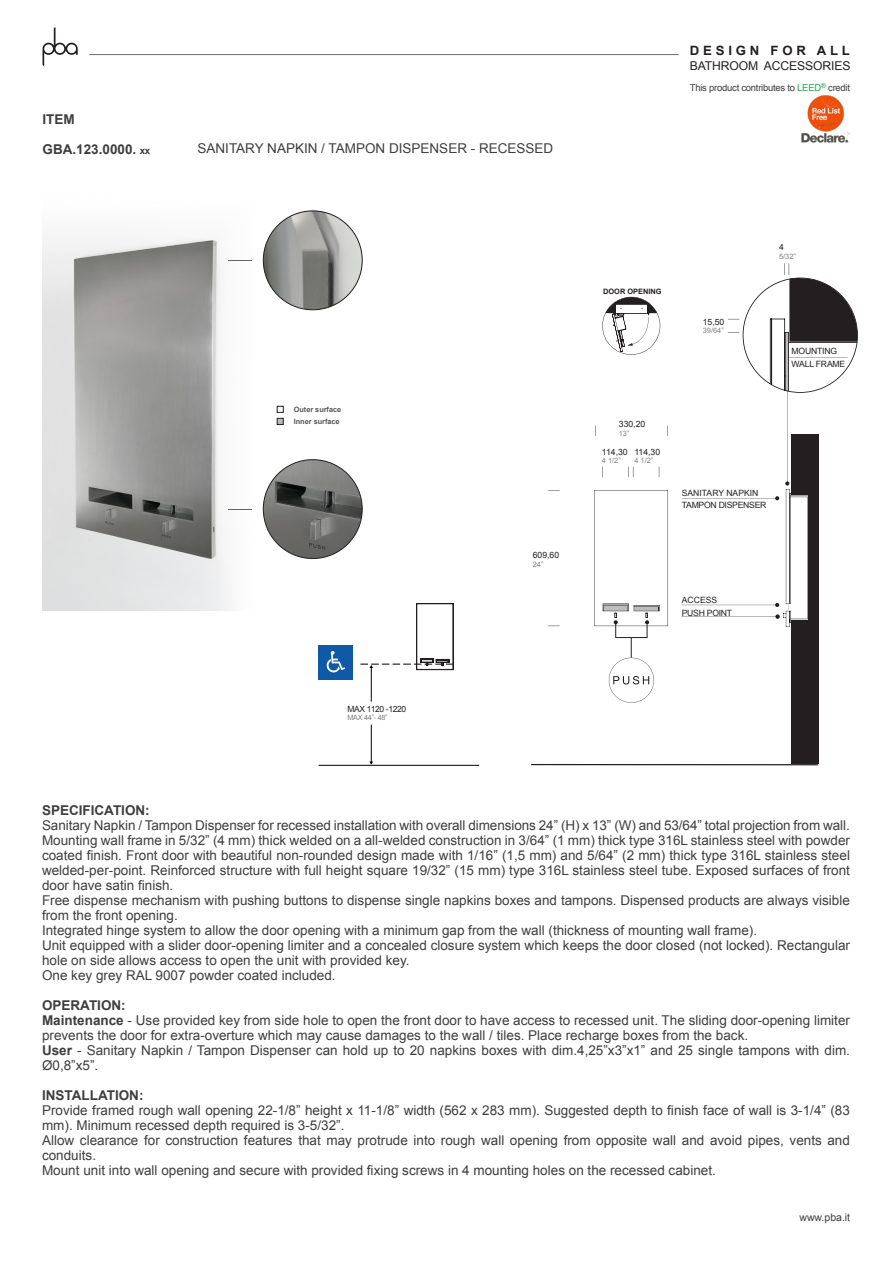
<style>
.page{position:relative;width:893px;height:1263px;background:#fff}
.page>*{position:absolute;margin:0;border:0;box-sizing:border-box;transform-origin:0 0}
.t1{font:13.5px/15px "Arial";color:#3e3e3f}
.t2{font:700 13.5px "Arial";color:#3e3e3f}
.t3{font:700 12.9px "Arial";letter-spacing:.285em;color:#231f20}
.t4{font:12.15px "Arial";letter-spacing:-.01em;color:#231f20}
.t5{font:10.5px "Arial";color:#3e3e3f}
.t6{font:9.45px "Arial";letter-spacing:-.025em;color:#3e3e3f}
.t7{font:8.7px "Arial";letter-spacing:-.02em;color:#231f20}
.t8{font:8.7px "Arial";color:#231f20}
.t9{font:8.55px "Arial";letter-spacing:-.04em;color:#231f20}
.t10{font:7.35px "Arial";color:#808285}
.t11{font:700 7.35px "Arial";color:#545557}
.t12{font:700 7.35px "Arial";color:#231f20}
.s1{font-size:9.75px}
.s2{color:#20a349}
.s3{font-weight:700}
</style>
<div class="page">
<svg style="left:43px;top:27px;width:35px;height:40px"></svg>
<hr style="left:89px;top:54px;width:590px;height:1px;background:#6c6d70">
<svg style="left:602px;top:297px;width:58px;height:58px"></svg>
<hr style="left:531px;top:764px;width:287px;height:1px;background:#231f20">
<div style="left:791px;top:434px;width:27px;height:330px;background:#231f20"></div>
<svg style="left:548px;top:490px;width:12px;height:136px"></svg>
<svg style="left:628px;top:467px;width:6px;height:10px"></svg>
<svg style="left:594px;top:490px;width:74px;height:213px"></svg>
<svg style="left:681px;top:263px;width:177px;height:363px"></svg>
<div style="left:319px;top:645px;width:34px;height:35px;background:#0f59a6"></div>
<svg style="left:327px;top:651px;width:18px;height:21px"></svg>
<hr style="left:371px;top:725px;width:1px;height:39px;background:#000">
<hr style="left:371px;top:666px;width:1px;height:35px;background:#000">
<hr style="left:319px;top:765px;width:160px;height:1px;background:#000">
<svg style="left:360px;top:603px;width:94px;height:67px"></svg>
<img style="left:43px;top:235px;width:209px;height:376px">
<img style="left:263px;top:460px;width:99px;height:98px;border-radius:49px">
<svg style="left:228px;top:509px;width:23px;height:1px"></svg>
<svg style="left:228px;top:260px;width:23px;height:1px"></svg>
<img style="left:263px;top:211px;width:99px;height:99px;border-radius:50px">
<svg style="left:277px;top:406px;width:6px;height:7px"></svg>
<svg style="left:277px;top:418px;width:6px;height:7px"></svg>
<img style="left:801px;top:95px;width:49px;height:48px">
<p class="t3" style="left:690px;top:42px;width:162px">DESIGN FOR ALL</p>
<p class="t4" style="left:690px;top:58px;width:162px">BATHROOM ACCESSORIES</p>
<p class="t2" style="left:43px;top:111px;width:34px">ITEM</p>
<p class="t2" style="left:43px;top:140px;width:109px">GBA.123.0000. <span class="s1">xx</span></p>
<p class="t1" style="left:197px;top:141px;width:357px">SANITARY NAPKIN / TAMPON DISPENSER - RECESSED</p>
<p class="t11" style="left:294px;top:405px;width:49px">Outer surface</p>
<p class="t11" style="left:294px;top:417px;width:47px">Inner surface</p>
<p class="t9" style="left:348px;top:703px;width:60px">MAX 1120 -1220</p>
<p class="t10" style="left:348px;top:713px;width:42px">MAX 44”- 48”</p>
<p class="t7" style="left:533px;top:550px;width:28px">609,60</p>
<p class="t10" style="left:533px;top:560px;width:12px">24”</p>
<p class="t6" style="left:690px;top:82px;width:162px">This product contributes to <span class="s2">LEED</span><sup>®</sup> credit</p>
<p class="t12" style="left:603px;top:287px;width:60px">DOOR OPENING</p>
<p class="t7" style="left:703px;top:316px;width:23px">15,50</p>
<p class="t10" style="left:703px;top:326px;width:22px">39/64”</p>
<p class="t7" style="left:779px;top:241px;width:6px">4</p>
<p class="t10" style="left:779px;top:251px;width:18px">5/32”</p>
<p class="t7" style="left:791px;top:345px;width:47px">MOUNTING</p>
<p class="t7" style="left:791px;top:358px;width:55px">WALL FRAME</p>
<p class="t7" style="left:619px;top:419px;width:28px">330,20</p>
<p class="t10" style="left:619px;top:429px;width:12px">13”</p>
<p class="t7" style="left:602px;top:446px;width:27px">114,30</p>
<p class="t10" style="left:602px;top:456px;width:20px">4 1/2”</p>
<p class="t7" style="left:634px;top:446px;width:27px">114,30</p>
<p class="t10" style="left:634px;top:456px;width:20px">4 1/2”</p>
<p class="t8" style="left:682px;top:487px;width:78px">SANITARY NAPKIN</p>
<p class="t7" style="left:682px;top:499px;width:86px">TAMPON DISPENSER</p>
<p class="t7" style="left:682px;top:594px;width:37px">ACCESS</p>
<p class="t7" style="left:682px;top:607px;width:52px">PUSH POINT</p>
<p class="t2" style="left:42px;top:802px;width:109px">SPECIFICATION:</p>
<p class="t1" style="left:42px;top:818px;width:809px">Sanitary Napkin / Tampon Dispenser for recessed installation with overall dimensions 24” (H) x 13” (W) and 53/64” total projection from wall.</p>
<p class="t1" style="left:42px;top:833px;width:809px;text-align:justify">Mounting wall frame in 5/32” (4 mm) thick welded on a all-welded construction in 3/64” (1 mm) thick type 316L stainless steel with powder coated finish. Front door with beautiful non-rounded design made with 1/16” (1,5 mm) and 5/64” (2 mm) thick type 316L stainless steel welded-per-point. Reinforced structure with full height square 19/32” (15 mm) type 316L stainless steel tube. Exposed surfaces of front door have satin finish.</p>
<p class="t1" style="left:42px;top:893px;width:809px">Free dispense mechanism with pushing buttons to dispense single napkins boxes and tampons. Dispensed products are always visible from the front opening.</p>
<p class="t1" style="left:42px;top:923px;width:717px">Integrated hinge system to allow the door opening with a minimum gap from the wall (thickness of mounting wall frame).</p>
<p class="t1" style="left:42px;top:938px;width:809px">Unit equipped with a slider door-opening limiter and a concealed closure system which keeps the door closed (not locked). Rectangular hole on side allows access to open the unit with provided key.</p>
<p class="t1" style="left:42px;top:968px;width:295px">One key grey RAL 9007 powder coated included.</p>
<p class="t2" style="left:42px;top:997px;width:85px">OPERATION:</p>
<p class="t1" style="left:42px;top:1013px;width:809px"><span class="s3">Maintenance</span> - Use provided key from side hole to open the front door to have access to recessed unit. The sliding door-opening limiter prevents the door for extra-overture which may cause damages to the wall / tiles. Place recharge boxes from the back.</p>
<p class="t1" style="left:42px;top:1043px;width:809px"><span class="s3">User</span> - Sanitary Napkin / Tampon Dispenser can hold up to 20 napkins boxes with dim.4,25”x3”x1” and 25 single tampons with dim.<br>Ø0,8”x5”.</p>
<p class="t2" style="left:42px;top:1087px;width:103px">INSTALLATION:</p>
<p class="t1" style="left:42px;top:1103px;width:809px">Provide framed rough wall opening 22-1/8” height x 11-1/8” width (562 x 283 mm). Suggested depth to finish face of wall is 3-1/4” (83 mm). Minimum recessed depth required is 3-5/32”.</p>
<p class="t1" style="left:42px;top:1133px;width:809px">Allow clearance for construction features that may protrude into rough wall opening from opposite wall and avoid pipes, vents and conduits.</p>
<p class="t1" style="left:42px;top:1163px;width:675px">Mount unit into wall opening and secure with provided fixing screws in 4 mounting holes on the recessed cabinet.</p>
<p class="t5" style="left:799px;top:1210px;width:52px">www.pba.it</p>
</div>
